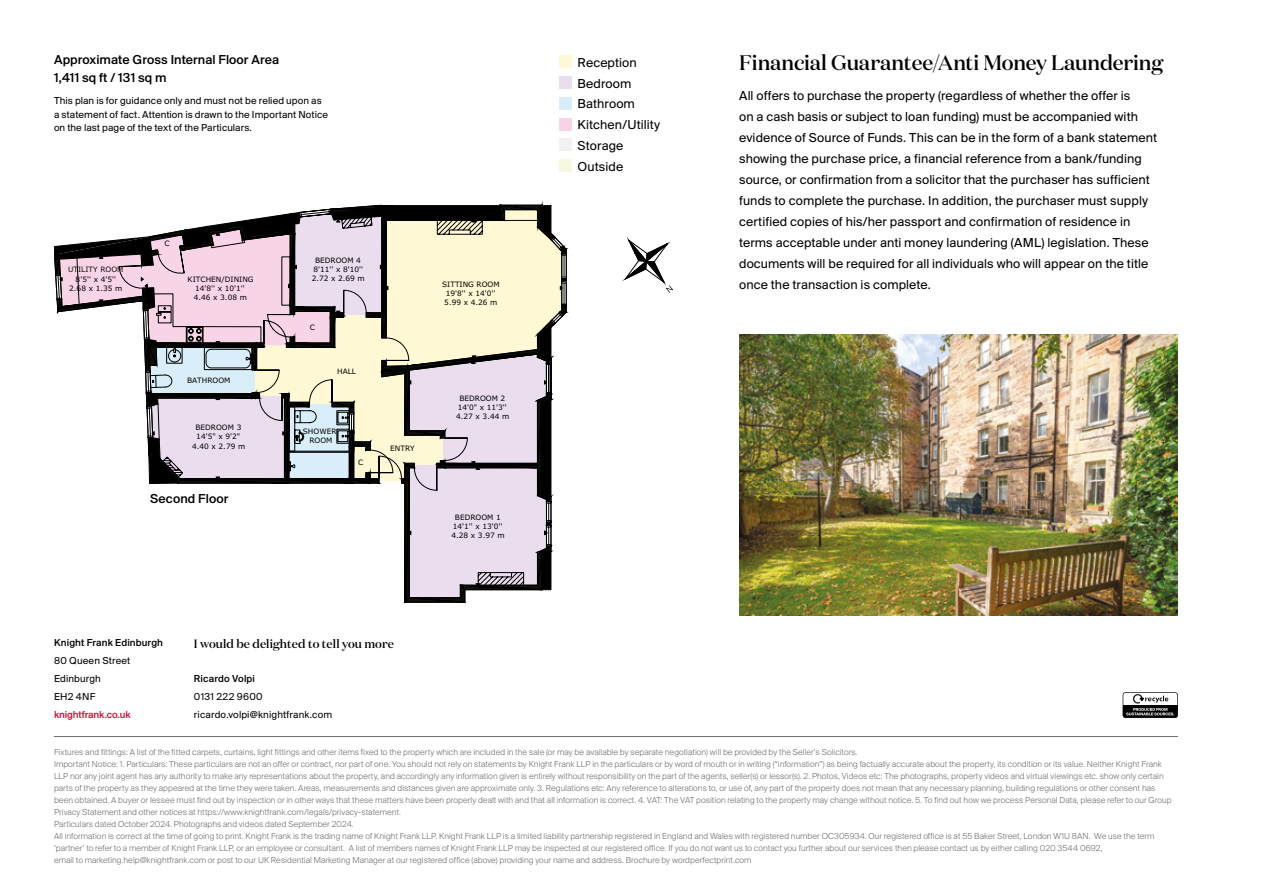
<style>
.page{position:relative;width:1263px;height:893px;background:#fff}
.page>*{position:absolute;margin:0;border:0;box-sizing:border-box;transform-origin:0 0}
.t1{font:500 21px "Domaine Disp";letter-spacing:-.01em;color:#000}
.t2{font:13.5px/21px "Suisse BP Intl";letter-spacing:.005em;color:#000}
.t3{font:500 13.5px/18px "Suisse BP Intl";letter-spacing:.01em;color:#000}
.t4{font:500 12px "Domaine Disp";letter-spacing:.005em;color:#000}
.t5{font:10.5px/18px "Suisse BP Intl";letter-spacing:.01em;color:#000}
.t6{font:500 10.5px "Suisse BP Intl";letter-spacing:.015em;color:#000}
.t7{font:500 10.5px "Suisse BP Intl";letter-spacing:-.01em;color:#dd0932}
.t8{font:300 9px/12px "Suisse BP Intl";letter-spacing:.005em;color:#706f6f}
.t9{font:7.35px/9.1px "Verdana";color:#000;text-align:center}
.t10{font:7.35px "Verdana";color:#12100b}
</style>
<div class="page">
<svg style="left:624px;top:239px;width:49px;height:54px"></svg>
<svg style="left:54px;top:204px;width:513px;height:399px"></svg>
<hr style="left:54px;top:736px;width:1124px;height:1px;background:#706f6f">
<svg style="left:1123px;top:692px;width:55px;height:26px"></svg>
<div style="left:559px;top:56px;width:13px;height:12px;background:#fff8d5"></div>
<div style="left:559px;top:76px;width:13px;height:13px;background:#e9ddee"></div>
<div style="left:559px;top:97px;width:13px;height:13px;background:#d9eef8"></div>
<div style="left:559px;top:118px;width:13px;height:13px;background:#f8d4e7"></div>
<div style="left:559px;top:139px;width:13px;height:12px;background:#f2f1f1"></div>
<div style="left:559px;top:159px;width:13px;height:13px;background:#f7f8df"></div>
<img style="left:739px;top:335px;width:439px;height:280px">
<h2 class="t3" style="left:54px;top:50px;width:227px">Approximate Gross Internal Floor Area<br>1,411 sq ft / 131 sq m</h2>
<p class="t5" style="left:54px;top:94px;width:276px;line-height:13.5px">This plan is for guidance only and must not be relied upon as a statement of fact. Attention is drawn to the Important Notice on the last page of the text of the Particulars.</p>
<p class="t9" style="left:164px;top:239px;width:7px">C</p>
<p class="t10" style="left:68px;top:265px;width:57px">UTILITY ROOM</p>
<p class="t9" style="left:69px;top:274px;width:55px">8'5'' x 4'5''<br>2.68 x 1.35 m</p>
<p class="t9" style="left:188px;top:274px;width:68px">KITCHEN/DINING<br>14'8'' x 10'1''<br>4.46 x 3.08 m</p>
<p class="t9" style="left:187px;top:376px;width:45px">BATHROOM</p>
<p class="t9" style="left:312px;top:256px;width:55px">BEDROOM 4<br>8'11'' x 8'10''<br>2.72 x 2.69 m</p>
<p class="t9" style="left:310px;top:323px;width:7px">C</p>
<p class="t9" style="left:337px;top:367px;width:20px">HALL</p>
<p class="t9" style="left:192px;top:423px;width:55px">BEDROOM 3<br>14'5" x 9'2"<br>4.40 x 2.79 m</p>
<p class="t9" style="left:303px;top:427px;width:35px">SHOWER<br>ROOM</p>
<h2 class="t3" style="left:150px;top:489px;width:80px">Second Floor</h2>
<p class="t9" style="left:358px;top:458px;width:7px">C</p>
<p class="t9" style="left:390px;top:444px;width:26px">ENTRY</p>
<p class="t9" style="left:442px;top:280px;width:59px;text-align:left">SITTING ROOM<br>19'8'' x 14'0''<br>5.99 x 4.26 m</p>
<p class="t9" style="left:456px;top:393px;width:55px">BEDROOM 2<br>14'0" x 11'3''<br>4.27 x 3.44 m</p>
<p class="t9" style="left:451px;top:513px;width:55px">BEDROOM 1<br>14'1'' x 13'0''<br>4.28 x 3.97 m</p>
<p class="t6" style="left:54px;top:636px;width:111px">Knight Frank Edinburgh</p>
<p class="t5" style="left:54px;top:651px;width:78px">80 Queen Street<br>Edinburgh<br>EH2 4NF</p>
<p class="t7" style="left:54px;top:708px;width:78px">knightfrank.co.uk</p>
<h3 class="t4" style="left:194px;top:636px;width:201px">I would be delighted to tell you more</h3>
<p class="t6" style="left:194px;top:672px;width:63px">Ricardo Volpi</p>
<p class="t5" style="left:194px;top:687px;width:140px">0131 222 9600 ricardo.volpi@knightfrank.com</p>
<h2 class="t2" style="left:578px;top:52px;width:84px">Reception<br>Bedroom<br>Bathroom<br>Kitchen/Utility<br>Storage<br>Outside</h2>
<h1 class="t1" style="left:739px;top:50px;width:425px">Financial Guarantee/Anti Money Laundering</h1>
<p class="t2" style="left:739px;top:85px;width:419px">All offers to purchase the property (regardless of whether the offer is<br>on a cash basis or subject to loan funding) must be accompanied with evidence of Source of Funds. This can be in the form of a bank statement showing the purchase price, a financial reference from a bank/funding source, or confirmation from a solicitor that the purchaser has sufficient funds to complete the purchase. In addition, the purchaser must supply certified copies of his/her passport and confirmation of residence in terms acceptable under anti money laundering (AML) legislation. These documents will be required for all individuals who will appear on the title once the transaction is complete.</p>
<p class="t8" style="left:54px;top:746px;width:1119px">Fixtures and fittings: A list of the fitted carpets, curtains, light fittings and other items fixed to the property which are included in the sale (or may be available by separate negotiation) will be provided by the Seller’s Solicitors.<br>Important Notice: 1. Particulars: These particulars are not an offer or contract, nor part of one. You should not rely on statements by Knight Frank LLP in the particulars or by word of mouth or in writing (“information”) as being factually accurate about the property, its condition or its value. Neither Knight Frank LLP nor any joint agent has any authority to make any representations about the property, and accordingly any information given is entirely without responsibility on the part of the agents, seller(s) or lessor(s). 2. Photos, Videos etc: The photographs, property videos and virtual viewings etc. show only certain parts of the property as they appeared at the time they were taken. Areas, measurements and distances given are approximate only. 3. Regulations etc: Any reference to alterations to, or use of, any part of the property does not mean that any necessary planning, building regulations or other consent has been obtained. A buyer or lessee must find out by inspection or in other ways that these matters have been properly dealt with and that all information is correct. 4. VAT: The VAT position relating to the property may change without notice. 5. To find out how we process Personal Data, please refer to our Group Privacy Statement and other notices at https://www.knightfrank.com/legals/privacy-statement.<br>Particulars dated October 2024. Photographs and videos dated September 2024.<br>All information is correct at the time of going to print. Knight Frank is the trading name of Knight Frank LLP. Knight Frank LLP is a limited liability partnership registered in England and Wales with registered number OC305934. Our registered office is at 55 Baker Street, London W1U 8AN. We use the term ‘partner’ to refer to a member of Knight Frank LLP, or an employee or consultant. A list of members names of Knight Frank LLP may be inspected at our registered office. If you do not want us to contact you further about our services then please contact us by either calling 020 3544 0692,<br>email to marketing.help@knightfrank.com or post to our UK Residential Marketing Manager at our registered office (above) providing your name and address. Brochure by wordperfectprint.com</p>
</div>
